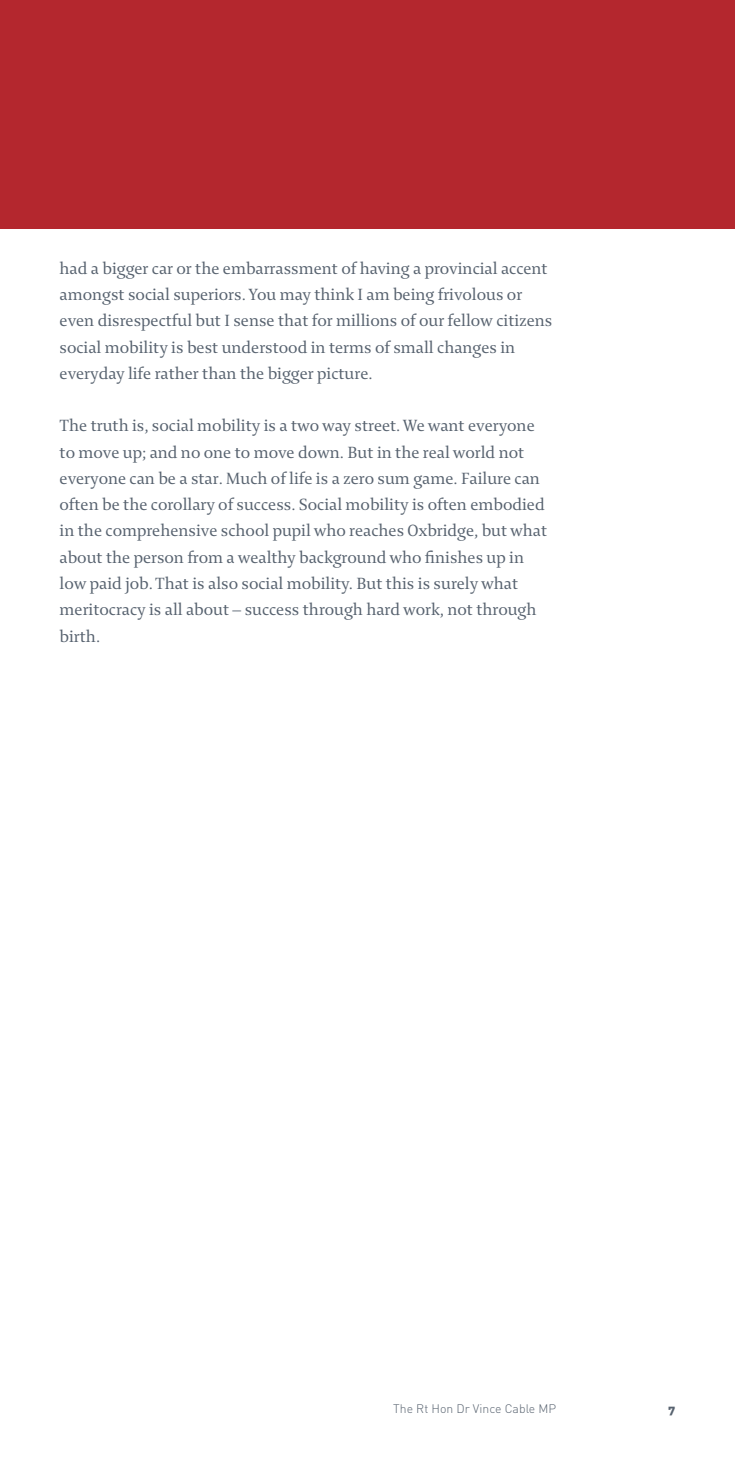
<style>
.page{position:relative;width:735px;height:1474px;background:#fff}
.page>*{position:absolute;margin:0;border:0;box-sizing:border-box;transform-origin:0 0}
.t1{font:17.5px/26.2px "Enigma 2";letter-spacing:-.005em;color:#57626f}
.t2{font:300 12.25px "DIN";color:#57626f}
.t3{font:12.25px "DIN Black Alternate";color:#57626f}
</style>
<div class="page">
<div style="left:0;top:0;width:734px;height:228px;background:#b4272e"></div>
<p class="t1" style="left:60px;top:257px;width:494px">had a bigger car or the embarrassment of having a provincial accent amongst social superiors. you may think I am being frivolous or even disrespectful but I sense that for millions of our fellow citizens social mobility is best understood in terms of small changes in everyday life rather than the bigger picture.</p>
<p class="t1" style="left:60px;top:415px;width:489px">The truth is, social mobility is a two way street.We want everyone to move up; and no one to move down. But in the real world not everyone can be a star. Much of life is a zero sum game. Failure can often be the corollary of success. Social mobility is often embodied in the comprehensive school pupil who reaches Oxbridge, but what about the person from a wealthy background who finishes up in low paid job.That is also social mobility. But this is surely what meritocracy is all about – success through hard work, not through birth.</p>
<p class="t2" style="left:393px;top:1401px;width:164px">The Rt Hon Dr Vince Cable MP</p>
<p class="t3" style="left:668px;top:1402px;width:9px">7</p>
</div>
